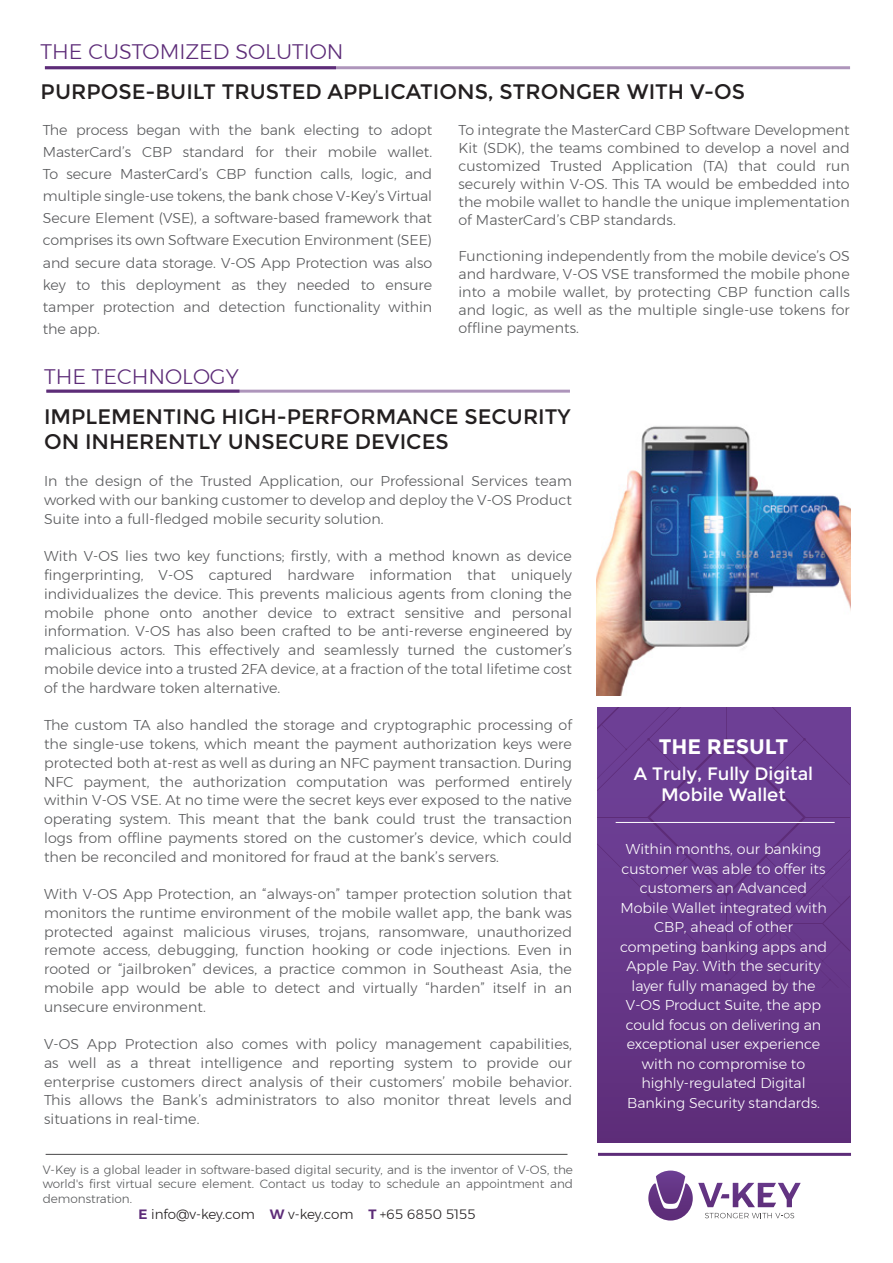
<style>
.page{position:relative;width:893px;height:1263px;background:#fff}
.page>*{position:absolute;margin:0;border:0;box-sizing:border-box;transform-origin:0 0}
.t1{font:21px/25.2px "Montserrat";color:#231f20}
.t2{font:300 21px "Montserrat";color:#5d2c78}
.t3{font:700 21px "Montserrat";color:#fff}
.t4{font:18px/21.6px "Montserrat";color:#fff;text-align:center}
.t5{font:300 14.25px/18.8px "Montserrat";letter-spacing:.005em;color:#58595b;text-align:justify}
.t6{font:300 14.25px/19.5px "Montserrat";color:#fff;text-align:center}
.t7{font:300 13.5px "Montserrat";color:#231f20}
.t8{font:300 12px/14.4px "Montserrat";color:#58595b;text-align:justify}
.s1{font-weight:600;color:#5d2c78}
</style>
<div class="page">
<hr style="left:598px;top:1153px;width:253px;height:3px;background:#5d2c78">
<hr style="left:45px;top:66px;width:805px;height:3px;background:#5d2c78">
<hr style="left:46px;top:390px;width:524px;height:3px;background:#5d2c78">
<svg style="left:705px;top:1213px;width:89px;height:5px"></svg>
<svg style="left:656px;top:1170px;width:145px;height:37px"></svg>
<hr style="left:46px;top:1154px;width:521px;height:1px;background:#484748">
<div style="left:598px;top:707px;width:253px;height:435px;background:#633382"></div>
<div style="left:598px;top:708px;width:251px;height:244px;background:#6b3d92"></div>
<hr style="left:616px;top:822px;width:219px;height:1px;background:#fff">
<img style="left:597px;top:426px;width:253px;height:270px">
<h1 class="t2" style="left:41px;top:36px;width:304px">THE CUSTOMIZED SOLUTION</h1>
<h1 class="t1" style="left:41px;top:80px;width:706px">PURPOSE-BUILT TRUSTED APPLICATIONS, STRONGER WITH V-OS</h1>
<p class="t5" style="left:43px;top:119px;width:391px;line-height:22px">The process began with the bank electing to adopt MasterCard’s CBP standard for their mobile wallet.<br>To secure MasterCard’s CBP function calls, logic, and multiple single-use tokens, the bank chose V-Key’s Virtual Secure Element (VSE), a software-based framework that comprises its own Software Execution Environment (SEE) and secure data storage. V-OS App Protection was also key to this deployment as they needed to ensure tamper protection and detection functionality within the app.</p>
<p class="t5" style="left:458px;top:121px;width:393px;line-height:18px">To integrate the MasterCard CBP Software Development Kit (SDK), the teams combined to develop a novel and customized Trusted Application (TA) that could run securely within V-OS. This TA would be embedded into the mobile wallet to handle the unique implementation of MasterCard’s CBP standards.</p>
<p class="t5" style="left:458px;top:247px;width:393px;line-height:18px">Functioning independently from the mobile device’s OS and hardware, V-OS VSE transformed the mobile phone into a mobile wallet, by protecting CBP function calls and logic, as well as the multiple single-use tokens for offline payments.</p>
<h1 class="t2" style="left:44px;top:360px;width:196px">THE TECHNOLOGY</h1>
<h1 class="t1" style="left:44px;top:404px;width:528px">IMPLEMENTING HIGH-PERFORMANCE SECURITY<br>ON INHERENTLY UNSECURE DEVICES</h1>
<p class="t5" style="left:44px;top:472px;width:529px">In the design of the Trusted Application, our Professional Services team worked with our banking customer to develop and deploy the V-OS Product Suite into a full-fledged mobile security solution.</p>
<p class="t5" style="left:44px;top:547px;width:529px">With V-OS lies two key functions; firstly, with a method known as device fingerprinting, V-OS captured hardware information that uniquely individualizes the device. This prevents malicious agents from cloning the mobile phone onto another device to extract sensitive and personal information. V-OS has also been crafted to be anti-reverse engineered by malicious actors. This effectively and seamlessly turned the customer’s mobile device into a trusted 2FA device, at a fraction of the total lifetime cost of the hardware token alternative.</p>
<p class="t5" style="left:44px;top:716px;width:529px">The custom TA also handled the storage and cryptographic processing of the single-use tokens, which meant the payment authorization keys were protected both at-rest as well as during an NFC payment transaction. During NFC payment, the authorization computation was performed entirely within V-OS VSE. At no time were the secret keys ever exposed to the native operating system. This meant that the bank could trust the transaction logs from offline payments stored on the customer’s device, which could then be reconciled and monitored for fraud at the bank’s servers.</p>
<p class="t5" style="left:44px;top:884px;width:529px">With V-OS App Protection, an “always-on” tamper protection solution that monitors the runtime environment of the mobile wallet app, the bank was protected against malicious viruses, trojans, ransomware, unauthorized remote access, debugging, function hooking or code injections. Even in rooted or “jailbroken” devices, a practice common in Southeast Asia, the mobile app would be able to detect and virtually “harden” itself in an unsecure environment.</p>
<p class="t5" style="left:44px;top:1034px;width:529px">V-OS App Protection also comes with policy management capabilities, as well as a threat intelligence and reporting system to provide our enterprise customers direct analysis of their customers’ mobile behavior.<br>This allows the Bank’s administrators to also monitor threat levels and situations in real-time.</p>
<p class="t8" style="left:43px;top:1162px;width:532px">V-Key is a global leader in software-based digital security, and is the inventor of V-OS, the world's first virtual secure element. Contact us today to schedule an appointment and demonstration.</p>
<p class="t7" style="left:139px;top:1204px;width:338px"><span class="s1">E</span> info@v-key.com <span class="s1">W</span> v-key.com <span class="s1">T</span> +65 6850 5155</p>
<h1 class="t3" style="left:659px;top:734px;width:131px">THE RESULT</h1>
<p class="t4" style="left:634px;top:763px;width:181px">A Truly, Fully Digital<br>Mobile Wallet</p>
<p class="t6" style="left:620px;top:839px;width:208px">Within months, our banking customer was able to offer its customers an Advanced<br>Mobile Wallet integrated with<br>CBP, ahead of other competing banking apps and<br>Apple Pay. With the security layer fully managed by the<br>V-OS Product Suite, the app could focus on delivering an exceptional user experience with no compromise to highly-regulated Digital<br>Banking Security standards.</p>
</div>
